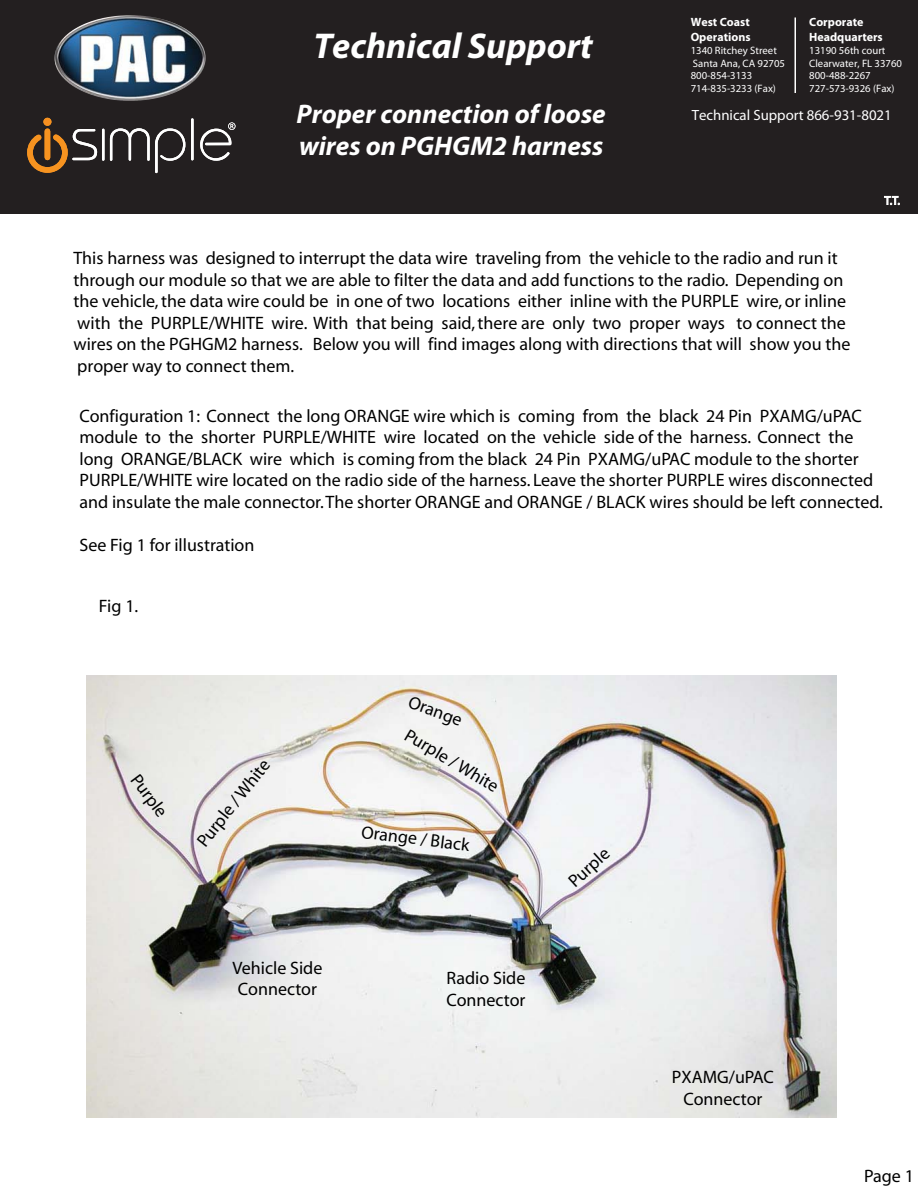
<style>
.page{position:relative;width:918px;height:1188px;background:#fff}
.page>*{position:absolute;margin:0;border:0;box-sizing:border-box;transform-origin:0 0}
.t1{font:italic 700 36px "Myriad Pro";color:#fff}
.t2{font:italic 700 27px/32.4px "Myriad Pro";color:#fff}
.t3{font:18px/21.6px "Myriad";color:#000}
.t4{font:14.85px "Myriad Pro";color:#fff}
.t5{font:700 12px/14.4px "Myriad Pro";color:#fff}
.t6{font:12px "Myriad Pro";color:#fff}
.t7{font:10.65px/12.9px "Myriad Pro";color:#fff}
</style>
<div class="page">
<img style="left:87px;top:675px;width:750px;height:442px">
<div style="left:0;top:0;width:918px;height:213px;background:#231f20"></div>
<hr style="left:795px;top:18px;width:1px;height:75px;background:#fff">
<img style="left:54px;top:15px;width:152px;height:86px">
<svg style="left:110px;top:128px;width:75px;height:45px"></svg>
<div style="left:43px;top:118px;width:8px;height:8px;border:2px solid #f69320;border-radius:50%"></div>
<svg style="left:27px;top:128px;width:70px;height:45px"></svg>
<div style="left:44px;top:119px;width:7px;height:6px;background:#f78f20;border-radius:50%"></div>
<hr style="left:102px;top:130px;width:3px;height:30px;background:#fff">
<hr style="left:191px;top:120px;width:3px;height:39px;background:#fff">
<svg style="left:200px;top:122px;width:35px;height:39px"></svg>
<svg style="left:884px;top:196px;width:16px;height:9px"></svg>
<p class="t1" style="left:313px;top:23px;width:281px">Technical Support</p>
<p class="t2" style="left:297px;top:96px;width:311px">Proper connection of loose wires on PGHGM2 harness</p>
<p class="t5" style="left:691px;top:15px;width:61px">West Coast<br>Operations</p>
<p class="t7" style="left:691px;top:44px;width:96px">1340 Ritchey Street<br>Santa Ana, CA 92705<br>800-854-3133<br>714-835-3233 (Fax)</p>
<p class="t4" style="left:692px;top:106px;width:202px">Technical Support 866-931-8021</p>
<p class="t5" style="left:809px;top:15px;width:75px">Corporate<br>Headquarters</p>
<p class="t7" style="left:809px;top:44px;width:94px">13190 56th court<br>Clearwater, FL 33760<br>800-488-2267<br>727-573-9326 (Fax)</p>
<p class="t6" style="left:884px;top:193px;width:17px">T.T.</p>
<p class="t3" style="left:74px;top:248px;width:778px">This harness was designed to interrupt the data wire traveling from the vehicle to the radio and run it through our module so that we are able to filter the data and add functions to the radio. Depending on the vehicle, the data wire could be in one of two locations either inline with the PURPLE wire, or inline with the PURPLE/WHITE wire. With that being said, there are only two proper ways to connect the wires on the PGHGM2 harness. Below you will find images along with directions that will show you the proper way to connect them.</p>
<p class="t3" style="left:79px;top:405px;width:805px">Configuration 1: Connect the long ORANGE wire which is coming from the black 24 Pin PXAMG/uPAC module to the shorter PURPLE/WHITE wire located on the vehicle side of the harness. Connect the long ORANGE/BLACK wire which is coming from the black 24 Pin PXAMG/uPAC module to the shorter PURPLE/WHITE wire located on the radio side of the harness. Leave the shorter PURPLE wires disconnected and insulate the male connector. The shorter ORANGE and ORANGE / BLACK wires should be left connected.</p>
<p class="t3" style="left:79px;top:535px;width:176px">See Fig 1 for illustration</p>
<p class="t3" style="left:99px;top:596px;width:41px">Fig 1.</p>
<p class="t3" style="left:143px;top:770px;width:50px;rotate:53deg">Purple</p>
<p class="t3" style="left:193px;top:839px;width:108px;rotate:-52deg">Purple / White</p>
<p class="t3" style="left:413px;top:692px;width:57px;rotate:20deg">Orange</p>
<p class="t3" style="left:412px;top:725px;width:108px;rotate:31deg">Purple / White</p>
<p class="t3" style="left:363px;top:822px;width:110px;rotate:7deg">Orange / Black</p>
<p class="t3" style="left:233px;top:957px;width:91px;text-align:center">Vehicle Side<br>Connector</p>
<p class="t3" style="left:446px;top:968px;width:81px">Radio Side<br>Connector</p>
<p class="t3" style="left:564px;top:876px;width:50px;rotate:-42deg">Purple</p>
<p class="t3" style="left:672px;top:1067px;width:104px;text-align:center">PXAMG/uPAC<br>Connector</p>
<p class="t3" style="left:864px;top:1166px;width:51px">Page 1</p>
</div>
